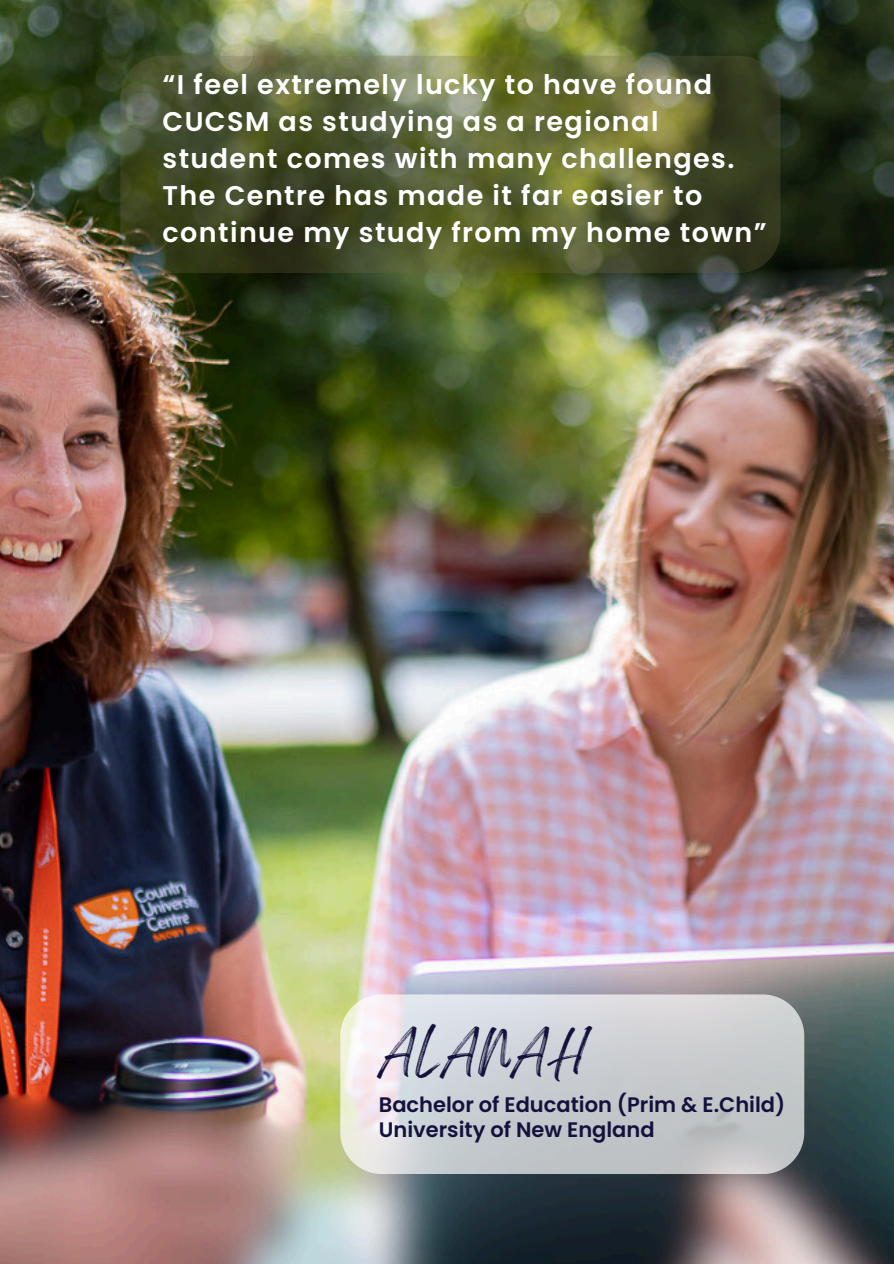
<style>
.page{position:relative;width:894px;height:1264px;background:#fff}
.page>*{position:absolute;margin:0;border:0;box-sizing:border-box;transform-origin:0 0}
.t1{font:45px "Feeling Passionate";color:#14123d}
.t2{font:600 27px/37.2px "Poppins";letter-spacing:.05em;color:#fff}
.t3{font:600 21px "Poppins";color:#14123d}
</style>
<div class="page">
<img style="left:0;top:0;width:893px;height:1263px">
<svg style="left:120px;top:56px;width:660px;height:217px"></svg>
<svg style="left:340px;top:994px;width:464px;height:180px"></svg>
<h2 class="t2" style="left:162px;top:65px;width:605px">“I feel extremely lucky to have found CUCSM as studying as a regional student comes with many challenges.<br>The Centre has made it far easier to continue my study from my home town”</h2>
<p class="t1" style="left:379px;top:1014px;width:210px">ALANAH</p>
<h1 class="t3" style="left:379px;top:1089px;width:408px">Bachelor of Education (Prim &amp; E.Child)</h1>
<p class="t3" style="left:379px;top:1114px;width:277px">University of New England</p>
</div>
